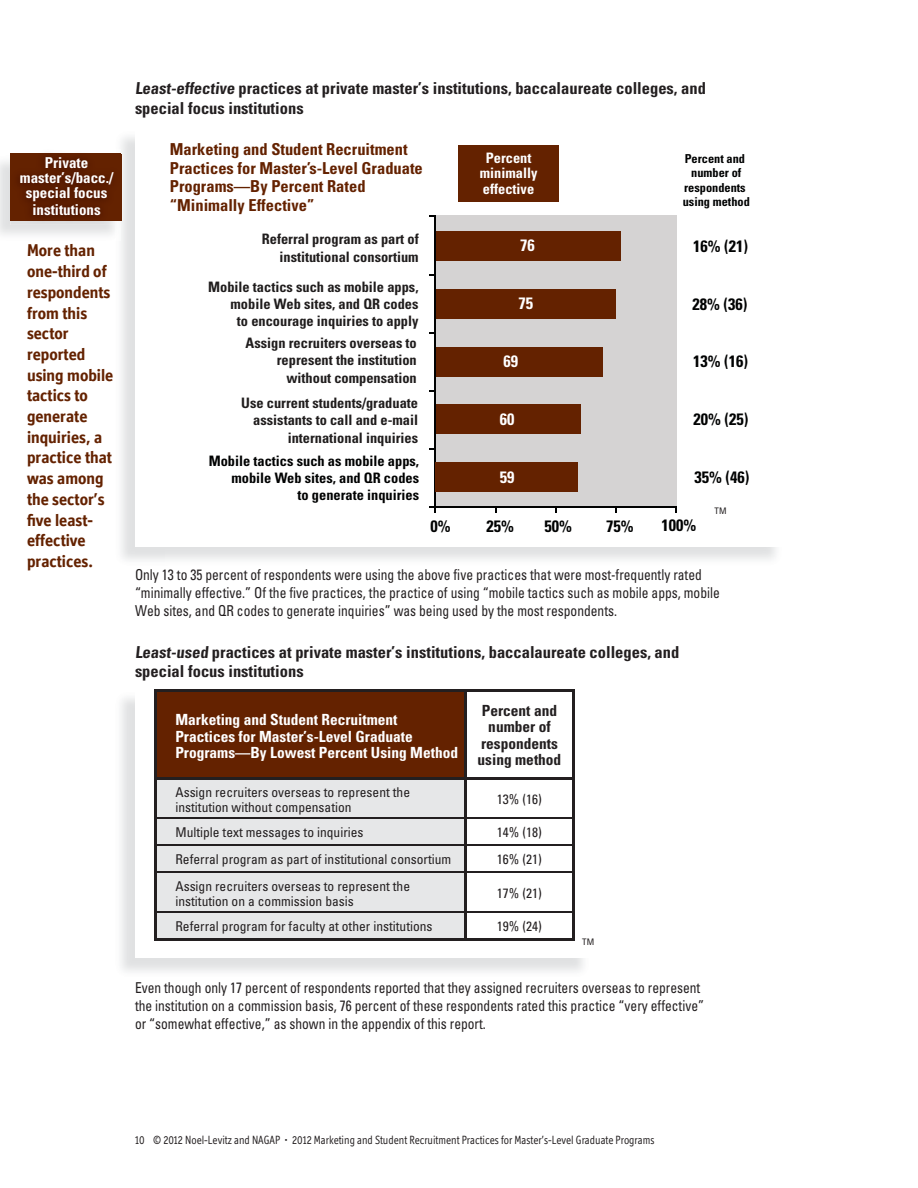
<style>
.page{position:relative;width:918px;height:1188px;background:#fff}
.page>*{position:absolute;margin:0;border:0;box-sizing:border-box;transform-origin:0 0}
.t1{font:700 17.25px/20.7px "Officina Display ITC";color:#642200}
.t2{font:700 condensed 16.5px/19.8px "Univers";color:#231f20}
.t3{font:700 condensed 16.5px/18.5px "Univers";color:#642200}
.t4{font:700 condensed 16.5px "Univers";color:#010202}
.t5{font:700 condensed 16.5px "Univers";color:#fff}
.t6{font:700 condensed 15.3px/16.5px "Univers";color:#fff}
.t7{font:700 condensed 15.3px/16.5px "Univers";color:#231f20;text-align:center}
.t8{font:condensed 15px/18px "Univers";color:#231f20;scale:.9 1}
.t9{font:700 condensed 15px/15px "Univers";color:#fff;text-align:center}
.t10{font:700 condensed 14.4px/17.2px "Univers";color:#201d1d;text-align:right}
.t11{font:700 condensed 14.4px/17.2px "Univers";color:#010202;text-align:right}
.t12{font:700 condensed 14.4px/15.5px "Univers";color:#fff;text-align:center}
.t13{font:condensed 13.5px/15px "Univers";color:#231f20}
.t14{font:700 condensed 12.3px/14.4px "Univers";color:#010202;text-align:center}
.t15{font:12px "Officina Display ITC";color:#231f20;scale:.9 1}
.t16{font:condensed 9px "Univers";color:#231f20}
</style>
<div class="page">
<div style="left:435px;top:216px;width:242px;height:291px;background:#d5d3d3"></div>
<div style="left:458px;top:146px;width:101px;height:56px;background:#642200"></div>
<hr style="left:430px;top:506px;width:246px;height:2px;background:#010202">
<svg style="left:429px;top:448px;width:6px;height:2px"></svg>
<svg style="left:429px;top:390px;width:6px;height:2px"></svg>
<svg style="left:429px;top:332px;width:6px;height:2px"></svg>
<svg style="left:429px;top:274px;width:6px;height:2px"></svg>
<div style="left:435px;top:231px;width:186px;height:30px;background:#642200"></div>
<div style="left:435px;top:289px;width:181px;height:30px;background:#642200"></div>
<div style="left:436px;top:347px;width:167px;height:29px;background:#642200"></div>
<div style="left:436px;top:405px;width:145px;height:29px;background:#642200"></div>
<hr style="left:435px;top:216px;width:1px;height:297px;background:#010202">
<div style="left:436px;top:462px;width:142px;height:30px;background:#642200"></div>
<img style="left:10px;top:153px;width:106px;height:72px">
<img style="left:11px;top:154px;width:110px;height:67px">
<div style="left:155px;top:691px;width:311px;height:87px;background:#642200"></div>
<svg style="left:467px;top:817px;width:105px;height:55px"></svg>
<div style="left:156px;top:780px;width:309px;height:158px;background:#e6e7e8"></div>
<hr style="left:154px;top:690px;width:312px;height:2px;background:#231f20">
<hr style="left:154px;top:692px;width:2px;height:85px;background:#231f20">
<hr style="left:154px;top:777px;width:312px;height:3px;background:#231f20">
<hr style="left:154px;top:780px;width:2px;height:132px;background:#231f20">
<hr style="left:156px;top:818px;width:310px;height:1px;background:#231f20">
<hr style="left:156px;top:845px;width:310px;height:1px;background:#231f20">
<hr style="left:156px;top:872px;width:310px;height:1px;background:#231f20">
<hr style="left:156px;top:911px;width:310px;height:2px;background:#231f20">
<hr style="left:154px;top:912px;width:2px;height:26px;background:#231f20">
<hr style="left:154px;top:938px;width:312px;height:2px;background:#231f20">
<hr style="left:466px;top:690px;width:109px;height:2px;background:#231f20">
<hr style="left:465px;top:692px;width:2px;height:85px;background:#231f20">
<hr style="left:466px;top:777px;width:106px;height:3px;background:#231f20">
<hr style="left:465px;top:780px;width:2px;height:38px;background:#231f20">
<hr style="left:465px;top:819px;width:2px;height:26px;background:#231f20">
<hr style="left:465px;top:846px;width:2px;height:26px;background:#231f20">
<hr style="left:465px;top:873px;width:2px;height:38px;background:#231f20">
<hr style="left:465px;top:913px;width:2px;height:25px;background:#231f20">
<hr style="left:466px;top:938px;width:109px;height:2px;background:#231f20">
<hr style="left:572px;top:692px;width:3px;height:246px;background:#231f20">
<hr style="left:466px;top:818px;width:106px;height:1px;background:#231f20">
<hr style="left:466px;top:845px;width:106px;height:1px;background:#231f20">
<hr style="left:466px;top:872px;width:106px;height:1px;background:#231f20">
<hr style="left:466px;top:911px;width:106px;height:2px;background:#231f20">
<p class="t9" style="left:20px;top:157px;width:95px">Private master’s/bacc./ special focus</p>
<p class="t9" style="left:32px;top:204px;width:70px">institutions</p>
<p class="t1" style="left:27px;top:242px;width:88px">More than one-third of respondents from this sector reported using mobile tactics to generate inquiries, a practice that was among the sector’s five least&shy;effective practices.</p>
<p class="t2" style="left:135px;top:80px;width:573px">Least-effective practices at private master’s institutions, baccalaureate colleges, and special focus institutions</p>
<p class="t14" style="left:683px;top:153px;width:69px">Percent and number of respondents using method</p>
<p class="t3" style="left:170px;top:142px;width:254px">Marketing and Student Recruitment<br>Practices for Master’s-Level Graduate<br>Programs—By Percent Rated “Minimally Effective”</p>
<p class="t12" style="left:480px;top:151px;width:59px">Percent minimally effective</p>
<p class="t10" style="left:262px;top:232px;width:158px">Referral program as part of institutional consortium</p>
<p class="t10" style="left:208px;top:279px;width:212px">Mobile tactics such as mobile apps, mobile Web sites, and QR codes<br>to encourage inquiries to apply</p>
<p class="t10" style="left:246px;top:336px;width:173px">Assign recruiters overseas to represent the institution without compensation</p>
<p class="t10" style="left:241px;top:396px;width:178px">Use current students/graduate assistants to call and e-mail international inquiries</p>
<p class="t11" style="left:209px;top:453px;width:212px">Mobile tactics such as mobile apps, mobile Web sites, and QR codes<br>to generate inquiries</p>
<p class="t5" style="left:520px;top:239px;width:16px">76</p>
<p class="t4" style="left:693px;top:240px;width:56px">16% (21)</p>
<p class="t5" style="left:518px;top:297px;width:16px">75</p>
<p class="t4" style="left:692px;top:298px;width:56px">28% (36)</p>
<p class="t5" style="left:504px;top:355px;width:16px">69</p>
<p class="t4" style="left:693px;top:355px;width:56px">13% (16)</p>
<p class="t5" style="left:500px;top:413px;width:16px">60</p>
<p class="t4" style="left:694px;top:413px;width:56px">20% (25)</p>
<p class="t5" style="left:500px;top:471px;width:16px">59</p>
<p class="t4" style="left:695px;top:471px;width:56px">35% (46)</p>
<p class="t16" style="left:715px;top:508px;width:13px">TM</p>
<p class="t4" style="left:430px;top:520px;width:22px">0%</p>
<p class="t4" style="left:487px;top:520px;width:29px">25%</p>
<p class="t4" style="left:545px;top:520px;width:29px">50%</p>
<p class="t4" style="left:606px;top:520px;width:29px">75%</p>
<p class="t4" style="left:662px;top:519px;width:36px">100%</p>
<p class="t8" style="left:135px;top:567px;width:651px">Only 13 to 35 percent of respondents were using the above five practices that were most-frequently rated “minimally effective.” Of the five practices, the practice of using “mobile tactics such as mobile apps, mobile<br>Web sites, and QR codes to generate inquiries” was being used by the most respondents.</p>
<p class="t2" style="left:135px;top:644px;width:546px">Least-used practices at private master’s institutions, baccalaureate colleges, and special focus institutions</p>
<p class="t6" style="left:175px;top:713px;width:284px">Marketing and Student Recruitment<br>Practices for Master’s-Level Graduate<br>Programs—By Lowest Percent Using Method</p>
<p class="t7" style="left:478px;top:704px;width:85px">Percent and number of respondents using method</p>
<p class="t13" style="left:175px;top:786px;width:236px">Assign recruiters overseas to represent the institution without compensation</p>
<p class="t13" style="left:497px;top:793px;width:46px">13% (16)</p>
<p class="t13" style="left:175px;top:826px;width:190px">Multiple text messages to inquiries</p>
<p class="t13" style="left:497px;top:826px;width:46px">14% (18)</p>
<p class="t13" style="left:175px;top:853px;width:277px">Referral program as part of institutional consortium</p>
<p class="t13" style="left:497px;top:853px;width:46px">16% (21)</p>
<p class="t13" style="left:175px;top:880px;width:236px">Assign recruiters overseas to represent the institution on a commission basis</p>
<p class="t13" style="left:497px;top:887px;width:46px">17% (21)</p>
<p class="t13" style="left:175px;top:920px;width:259px">Referral program for faculty at other institutions</p>
<p class="t13" style="left:497px;top:920px;width:46px">19% (24)</p>
<p class="t16" style="left:582px;top:938px;width:13px">TM</p>
<p class="t8" style="left:135px;top:980px;width:634px">Even though only 17 percent of respondents reported that they assigned recruiters overseas to represent the institution on a commission basis, 76 percent of these respondents rated this practice “very effective” or “somewhat effective,” as shown in the appendix of this report.</p>
<p class="t15" style="left:135px;top:1135px;width:579px">10 © 2012 Noel-Levitz and NAGAP • 2012 Marketing and Student Recruitment Practices for Master’s-Level Graduate Programs</p>
</div>
